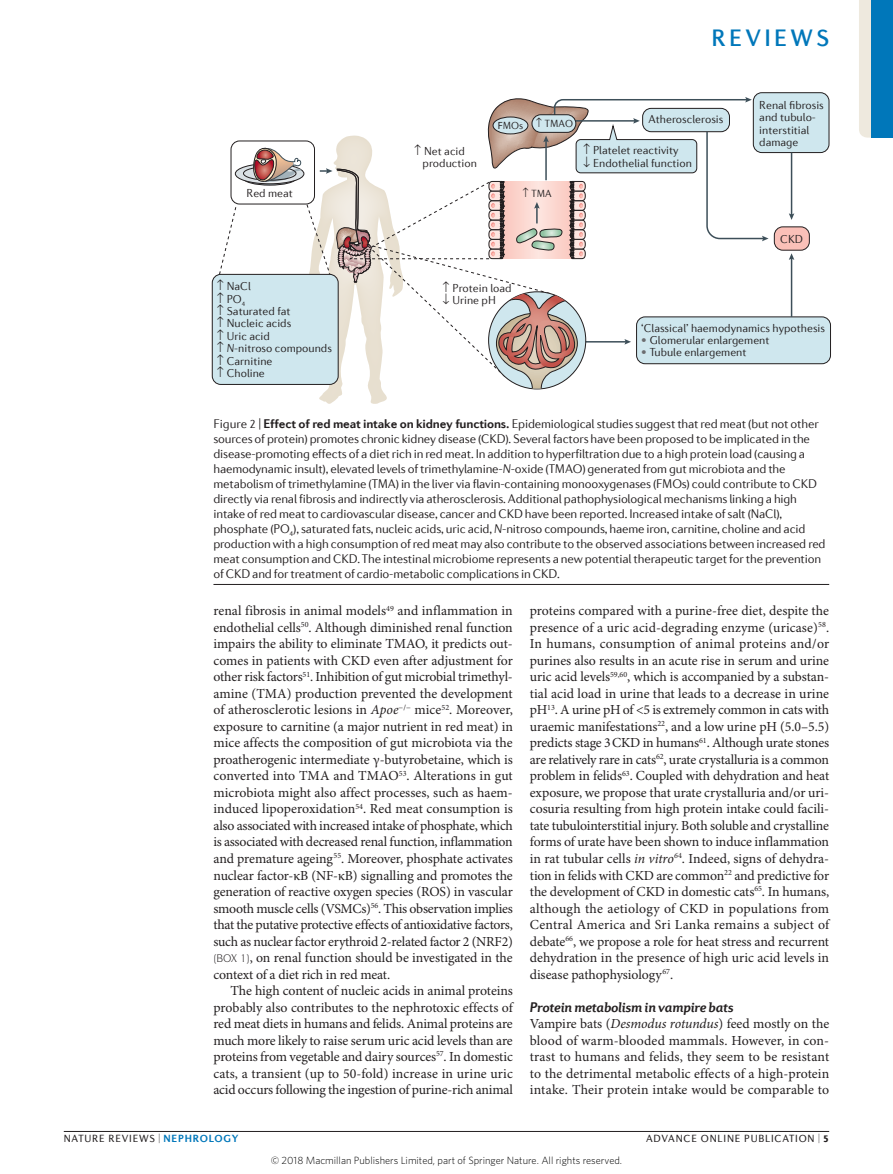
<style>
.page{position:relative;width:893px;height:1174px;background:#fff}
.page>*{position:absolute;margin:0;border:0;box-sizing:border-box;transform-origin:0 0}
.t1{font:500 24px "Diverda Sans Com";letter-spacing:.14em;color:#0077ba}
.Subhead_2{font:italic 700 14.1px "Diverda Sans Com";letter-spacing:-.015em;color:#231f20}
.Body_text{font:13.8px/16.5px "Minion Pro";letter-spacing:-.01em;color:#231f20;text-align:justify}
.Body_first___inline{font:13.8px "Minion Pro";letter-spacing:-.01em;color:#231f20}
.Body_first{font:13.8px/16.5px "Minion Pro";letter-spacing:.01em;color:#231f20;text-align:justify}
.Figure_caption{font:300 12.75px/15px "Diverda Sans Com";letter-spacing:-.015em;color:#231f20}
.t2{font:300 11.7px/12.5px "Diverda Sans Com";color:#231f20}
.t3{font:700 11.7px "Diverda Sans Com";color:#231f20}
.t4{font:300 10.5px "Whitney";color:#000}
.t5{font:10.5px "Diverda Sans Com";letter-spacing:.075em;color:#231f20}
.t6{font:300 10.5px "Diverda Sans Com";color:#231f20}
.s1{font-family:"Myriad Pro";font-weight:400}
.s2{font-style:italic}
.s3{color:#6c6d70}
.s4{font-weight:700}
.s5{font-weight:300}
.s6{color:#0077ba}
.s7{font-weight:700;color:#0077ba}
.s8{font-weight:900}
</style>
<div class="page">
<hr style="left:64px;top:1131px;width:765px;height:1px;background:#231f20">
<div style="left:212px;top:274px;width:126px;height:110px;background:#cfe7ee;border-radius:9px"></div>
<div style="left:753px;top:93px;width:76px;height:60px;background:#cfe7ee;border-radius:9px"></div>
<div style="left:753px;top:92px;width:76px;height:61px;border:1px solid #231f20;border-radius:9px"></div>
<div style="left:637px;top:317px;width:193px;height:47px;background:#cfe7ee;border-radius:9px"></div>
<div style="left:636px;top:317px;width:195px;height:47px;border:1px solid #231f20;border-radius:9px"></div>
<div style="left:774px;top:227px;width:35px;height:23px;background:#fac0b8;border-radius:9px"></div>
<div style="left:774px;top:227px;width:35px;height:23px;border:1px solid #231f20;border-radius:9px"></div>
<hr style="left:791px;top:153px;width:1px;height:62px;background:#3d4f59">
<svg style="left:789px;top:213px;width:5px;height:7px"></svg>
<hr style="left:791px;top:258px;width:1px;height:59px;background:#3d4f59">
<svg style="left:789px;top:253px;width:5px;height:7px"></svg>
<svg style="left:219px;top:93px;width:549px;height:311px"></svg>
<div style="left:532px;top:115px;width:44px;height:17px;background:#cfe7ee;border-radius:9px"></div>
<div style="left:532px;top:115px;width:44px;height:18px;border:1px solid #231f20;border-radius:9px"></div>
<hr style="left:213px;top:584px;width:616px;height:1px;background:#231f20">
<svg style="left:859px;top:0;width:13px;height:138px;background:#dbe0db"></svg>
<div style="left:872px;top:0;width:21px;height:138px;background:#0077ba"></div>
<h1 class="t1" style="left:711px;top:24px;width:119px">REVIEWS</h1>
<p class="t2" style="left:423px;top:144px;width:56px;text-indent:-9px">↑ Net acid production</p>
<p class="t6" style="left:498px;top:118px;width:77px"><span class="s1">F</span>MOs ↑ TMAO</p>
<p class="t2" style="left:247px;top:187px;width:48px">Red meat</p>
<p class="t6" style="left:523px;top:187px;width:31px">↑ TMA</p>
<p class="t2" style="left:649px;top:113px;width:76px">Atherosclerosis</p>
<p class="t2" style="left:583px;top:144px;width:110px">↑ Platelet reactivity<br>↓ Endothelial function</p>
<p class="t2" style="left:759px;top:99px;width:66px">Renal fibrosis and tubulo&shy;interstitial damage</p>
<p class="t2" style="left:217px;top:280px;width:117px">↑ NaCl<br>↑ PO<sub>4<br></sub>↑ Saturated fat<br>↑ Nucleic acids<br>↑ Uric acid<br>↑ <span class="s2">N</span>-nitroso compounds ↑ Carnitine<br>↑ Choline</p>
<p class="t2" style="left:442px;top:281px;width:71px">↑ Protein load ↓ Urine pH</p>
<p class="t2" style="left:780px;top:233px;width:24px">CKD</p>
<p class="t2" style="left:641px;top:321px;width:185px">‘Classical’ haemodynamics hypothesis</p>
<p class="t2" style="left:641px;top:334px;width:130px"><span class="s3">•</span> Glomerular enlargement</p>
<p class="t2" style="left:641px;top:346px;width:107px"><span class="s3">•</span> Tubule enlargement</p>
<p class="Figure_caption" style="left:213px;top:416px;width:614px">Figure 2 | <span class="s4">Effect of red meat intake on kidney functions.</span> Epidemiological studies suggest that red meat (but not other sources of protein) promotes chronic kidney disease (CKD). Several factors have been proposed to be implicated in the disease-promoting effects of a diet rich in red meat. In addition to hyperfiltration due to a high protein load (causing a haemodynamic insult), elevated levels of trimethylamine-<span class="s2">N</span>‑oxide (TMAO) generated from gut microbiota and the metabolism of trimethylamine (TMA) in the liver via flavin-containing monooxygenases (FMOs) could contribute to CKD directly via renal fibrosis and indirectly via atherosclerosis. Additional pathophysiological mechanisms linking a high intake of red meat to cardiovascular disease, cancer and CKD have been reported. Increased intake of salt (NaCl), phosphate (PO<sub>4</sub>), saturated fats, nucleic acids, uric acid, <span class="s2">N</span>‑nitroso compounds, haeme iron, carnitine, choline and acid production with a high consumption of red meat may also contribute to the observed associations between increased red meat consumption and CKD. The intestinal microbiome represents a new potential therapeutic target for the prevention of CKD and for treatment of cardio-metabolic complications in CKD.</p>
<p class="t3" style="left:679px;top:422px;width:150px">Nature Reviews <span class="s5">|</span> <span class="s6">Nephrology</span></p>
<p class="Body_first___inline" style="left:213px;top:603px;width:301px">renal fibrosis in animal models<sup>49</sup> and inflammation in</p>
<p class="Body_first___inline" style="left:213px;top:619px;width:301px">endothelial cells<sup>50</sup>. Although diminished renal function</p>
<p class="Body_first___inline" style="left:213px;top:636px;width:301px">impairs the ability to eliminate TMAO, it predicts out-</p>
<p class="Body_first___inline" style="left:213px;top:652px;width:301px">comes in patients with CKD even after adjustment for</p>
<p class="Body_first___inline" style="left:213px;top:669px;width:299px">other risk factors<sup>51</sup>. Inhibition of gut microbial trimethyl-</p>
<p class="Body_first___inline" style="left:213px;top:685px;width:301px">amine (TMA) production prevented the development</p>
<p class="Body_first___inline" style="left:213px;top:702px;width:301px">of atherosclerotic lesions in <span class="s2">Apoe</span><sup>−/−</sup> mice<sup>52</sup>. Moreover,</p>
<p class="Body_first___inline" style="left:213px;top:718px;width:301px">exposure to carnitine (a major nutrient in red meat) in</p>
<p class="Body_first___inline" style="left:213px;top:735px;width:301px">mice affects the composition of gut microbiota via the</p>
<p class="Body_first___inline" style="left:213px;top:751px;width:301px">proatherogenic intermediate γ‑butyrobetaine, which is</p>
<p class="Body_first___inline" style="left:213px;top:768px;width:301px">converted into TMA and TMAO<sup>53</sup>. Alterations in gut</p>
<p class="Body_first___inline" style="left:213px;top:784px;width:301px">microbiota might also affect processes, such as haem-</p>
<p class="Body_first___inline" style="left:213px;top:801px;width:301px">induced lipoperoxidation<sup>54</sup>. Red meat consumption is</p>
<p class="Body_first___inline" style="left:213px;top:817px;width:301px">also associated with increased intake of phosphate, which</p>
<p class="Body_first___inline" style="left:213px;top:834px;width:301px">is associated with decreased renal function, inflammation</p>
<p class="Body_first___inline" style="left:213px;top:850px;width:301px">and premature ageing<sup>55</sup>. Moreover, phosphate activates</p>
<p class="Body_first___inline" style="left:213px;top:867px;width:301px">nuclear factor‑κB (NF‑κB) signalling and promotes the</p>
<p class="Body_first___inline" style="left:213px;top:883px;width:301px">generation of reactive oxygen species (ROS) in vascular</p>
<p class="Body_first___inline" style="left:213px;top:900px;width:301px">smooth muscle cells (VSMCs)<sup>56</sup>. This observation implies</p>
<p class="Body_first___inline" style="left:213px;top:916px;width:301px">that the putative protective effects of antioxidative factors,</p>
<p class="Body_first___inline" style="left:213px;top:933px;width:301px">such as nuclear factor erythroid 2‑related factor 2 (NRF2)</p>
<p class="Body_first___inline" style="left:250px;top:949px;width:265px">, on renal function should be investigated in the</p>
<p class="Body_first___inline" style="left:213px;top:966px;width:178px">context of a diet rich in red meat.</p>
<p class="Body_text" style="left:213px;top:983px;width:301px;text-indent:17px">The high content of nucleic acids in animal proteins probably also contributes to the nephrotoxic effects of red meat diets in humans and felids. Animal proteins are much more likely to raise serum uric acid levels than are proteins from vegetable and dairy sources<sup>57</sup>. In domestic cats, a transient (up to 50‑fold) increase in urine uric acid occurs following the ingestion of purine-rich animal</p>
<p class="Body_text" style="left:530px;top:603px;width:301px">proteins compared with a purine-free diet, despite the presence of a uric acid-degrading enzyme (uricase)<sup>58</sup>.<br>In humans, consumption of animal proteins and/or purines also results in an acute rise in serum and urine uric acid levels<sup>59,60</sup>, which is accompanied by a substan&shy;tial acid load in urine that leads to a decrease in urine pH<sup>13</sup>. A urine pH of &lt;5 is extremely common in cats with uraemic manifestations<sup>22</sup>, and a low urine pH (5.0–5.5) predicts stage 3CKD in humans<sup>61</sup>. Although urate stones are relatively rare in cats<sup>62</sup>, urate crystalluria is a common problem in felids<sup>63</sup>. Coupled with dehydration and heat exposure, we propose that urate crystalluria and/or uri&shy;cosuria resulting from high protein intake could facili&shy;tate tubulointerstitial injury. Both soluble and crystalline forms of urate have been shown to induce inflammation in rat tubular cells <span class="s2">in vitro</span><sup>6</sup><sup>4</sup>. Indeed, signs of dehydra&shy;tion in felids with CKD are common<sup>22</sup> and predictive for the development of CKD in domestic cats<sup>65</sup>. In humans, although the aetiology of CKD in populations from Central America and Sri Lanka remains a subject of debate<sup>66</sup>, we propose a role for heat stress and recurrent dehydration in the presence of high uric acid levels in disease pathophysiology<sup>67</sup>.</p>
<p class="Subhead_2" style="left:530px;top:998px;width:205px">Protein metabolism in vampire bats</p>
<p class="Body_first" style="left:530px;top:1016px;width:301px">Vampire bats (<span class="s2">Desmodus rotundus</span>) feed mostly on the blood of warm-blooded mammals. However, in con&shy;trast to humans and felids, they seem to be resistant to the detrimental metabolic effects of a high-protein intake. Their protein intake would be comparable to</p>
<p class="t5" style="left:64px;top:1132px;width:176px">NATURE REVIEWS | <span class="s7">NEPHROLOGY</span></p>
<p class="t5" style="left:646px;top:1132px;width:184px">ADVANCE ONLINE PUBLICATION | <span class="s8">5</span></p>
<p class="t4" style="left:271px;top:1153px;width:353px">© 2018 Macmillan Publishers Limited, part of Springer Nature. All rights reserved.</p>
</div>
